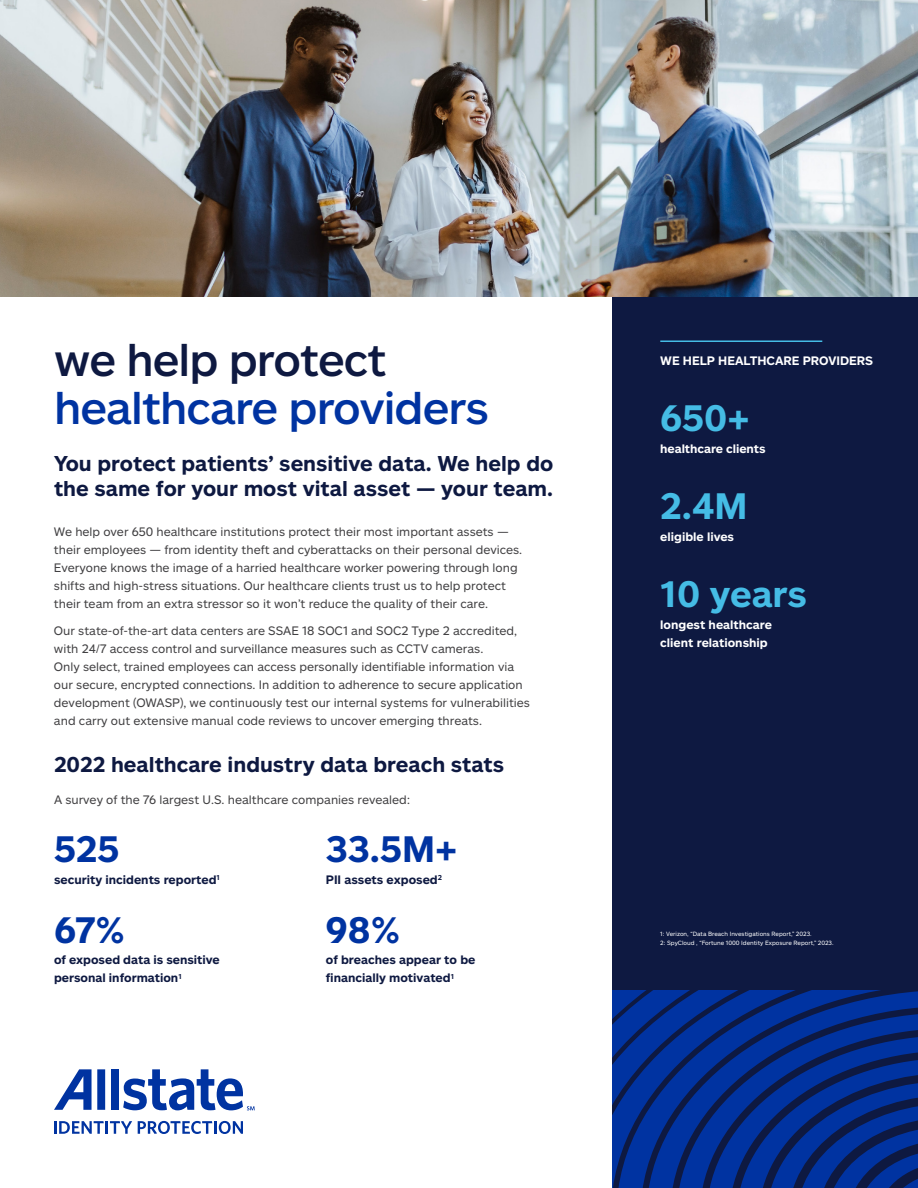
<style>
.page{position:relative;width:918px;height:1188px;background:#fff}
.page>*{position:absolute;margin:0;border:0;box-sizing:border-box;transform-origin:0 0}
.t1{font:500 45px/48px "Allstate Sans";letter-spacing:-.02em;color:#0033a1}
.t2{font:700 36px "Allstate Sans";color:#0033a1}
.t3{font:700 36px "Allstate Sans";color:#45bce5}
.t4{font:700 21px/25.5px "Allstate Sans";color:#0e1941}
.t5{font:12px/18px "Allstate Sans";color:#414042}
.t6{font:700 12px/18px "Allstate Sans";color:#0e1941}
.Body_copy_reverse{font:700 12px/18px "Allstate Sans";color:#fff}
.t7{font:6px "Allstate Sans";color:#fff}
.s1{color:#0e1941}
</style>
<div class="page">
<div style="left:612px;top:297px;width:306px;height:891px;background:#0e1941"></div>
<hr style="left:660px;top:340px;width:162px;height:2px;background:#45bce5">
<img style="left:0;top:0;width:918px;height:297px">
<svg style="left:612px;top:990px;width:29px;height:198px"></svg>
<svg style="left:641px;top:990px;width:277px;height:198px"></svg>
<svg style="left:670px;top:1006px;width:248px;height:182px"></svg>
<svg style="left:700px;top:1028px;width:218px;height:160px"></svg>
<svg style="left:54px;top:1069px;width:38px;height:41px"></svg>
<div style="left:97px;top:1069px;width:8px;height:41px;background:#0033a1"></div>
<div style="left:111px;top:1069px;width:8px;height:41px;background:#0033a1"></div>
<svg style="left:54px;top:1121px;width:78px;height:13px"></svg>
<svg style="left:138px;top:1121px;width:105px;height:13px"></svg>
<svg style="left:123px;top:1069px;width:132px;height:41px"></svg>
<p class="t1" style="left:54px;top:335px;width:437px"><span class="s1">we help protect </span>healthcare providers</p>
<p class="t4" style="left:54px;top:450px;width:501px">You protect patients’ sensitive data. We help do the same for your most vital asset — your team.</p>
<p class="t5" style="left:54px;top:522px;width:470px">We help over 650 healthcare institutions protect their most important assets — their employees — from identity theft and cyberattacks on their personal devices.<br>Everyone knows the image of a harried healthcare worker powering through long shifts and high-stress situations. Our healthcare clients trust us to help protect their team from an extra stressor so it won’t reduce the quality of their care.</p>
<p class="t5" style="left:54px;top:621px;width:465px">Our state-of-the-art data centers are SSAE 18 SOC1 and SOC2 Type 2 accredited, with 24/7 access control and surveillance measures such as CCTV cameras.</p>
<p class="t5" style="left:54px;top:657px;width:478px">Only select, trained employees can access personally identifiable information via our secure, encrypted connections. In addition to adherence to secure application development (OWASP), we continuously test our internal systems for vulnerabilities and carry out extensive manual code reviews to uncover emerging threats.</p>
<p class="t4" style="left:54px;top:750px;width:452px">2022 healthcare industry data breach stats</p>
<p class="t5" style="left:54px;top:790px;width:358px">A survey of the 76 largest U.S. healthcare companies revealed:</p>
<p class="t2" style="left:54px;top:826px;width:67px">525</p>
<p class="t2" style="left:326px;top:826px;width:133px">33.5M+</p>
<p class="t6" style="left:54px;top:870px;width:167px">security incidents reported<sup>1</sup></p>
<p class="t6" style="left:326px;top:870px;width:118px">PII assets exposed<sup>2</sup></p>
<p class="t2" style="left:54px;top:907px;width:73px">67%</p>
<p class="t2" style="left:326px;top:907px;width:76px">98%</p>
<p class="t6" style="left:54px;top:951px;width:167px">of exposed data is sensitive personal information<sup>1</sup></p>
<p class="t6" style="left:326px;top:951px;width:151px">of breaches appear to be financially motivated<sup>1</sup></p>
<p class="Body_copy_reverse" style="left:660px;top:351px;width:214px">WE HELP HEALTHCARE PROVIDERS</p>
<p class="t3" style="left:660px;top:395px;width:91px">650+</p>
<p class="Body_copy_reverse" style="left:660px;top:439px;width:107px">healthcare clients</p>
<p class="t3" style="left:660px;top:483px;width:89px">2.4M</p>
<p class="Body_copy_reverse" style="left:660px;top:527px;width:75px">eligible lives</p>
<p class="t3" style="left:660px;top:571px;width:148px">10 years</p>
<p class="Body_copy_reverse" style="left:660px;top:615px;width:113px">longest healthcare client relationship</p>
<p class="t7" style="left:660px;top:930px;width:153px">1: Verizon, “Data Breach Investigations Report,” 2023.</p>
<p class="t7" style="left:660px;top:939px;width:175px">2: SpyCloud , “Fortune 1000 Identity Exposure Report,” 2023.</p>
</div>
